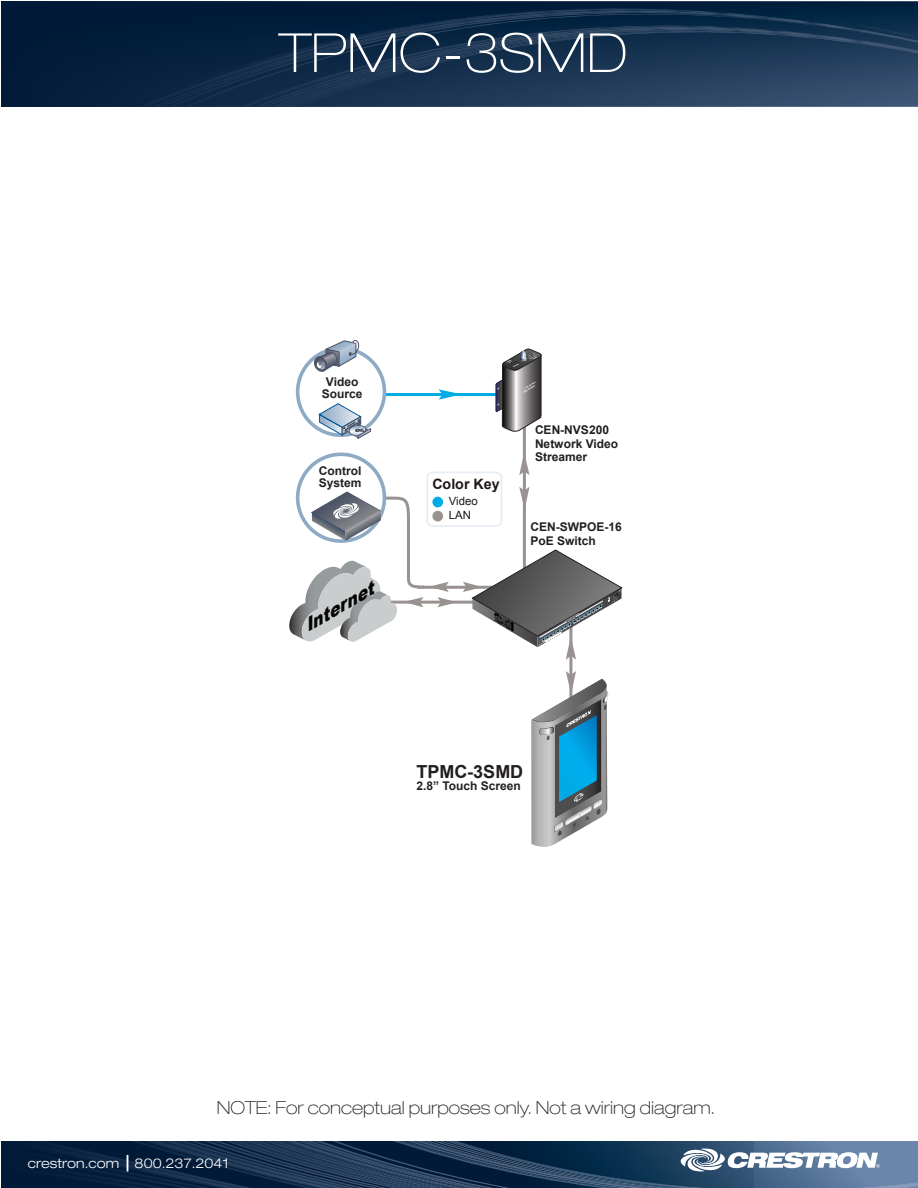
<style>
.page{position:relative;width:918px;height:1188px;background:#fff}
.page>*{position:absolute;margin:0;border:0;box-sizing:border-box;transform-origin:0 0}
.t1{font:100 expanded 54px "Helvetica Neue LT";color:#fff}
.t2{font:100 expanded 18px "Helvetica Neue LT";color:#231f20}
.t3{font:700 18px "Arial";color:#231f20}
.t4{font:italic 900 17.4px "Arial";color:#050504}
.t5{font:700 14.25px "Arial";color:#1d1718}
.t6{font:300 expanded 13.5px "Helvetica Neue LT Std";letter-spacing:.005em;color:#fff}
.t7{font:700 12px/13.5px "Arial";color:#231f20}
.t8{font:11.4px/14.1px "Arial";color:#1d1718}
.t9{font:italic 900 1.8px "Arial";color:#fff}
</style>
<div class="page">
<hr style="left:569px;top:609px;width:3px;height:161px;background:#9a9291">
<hr style="left:380px;top:393px;width:132px;height:3px;background:#00ace6">
<hr style="left:523px;top:390px;width:3px;height:207px;background:#9a9291">
<svg style="left:495px;top:349px;width:47px;height:82px"></svg>
<svg style="left:439px;top:389px;width:16px;height:11px"></svg>
<div style="left:298px;top:348px;width:86px;height:87px;background:#fff;border-radius:50%"></div>
<div style="left:296px;top:347px;width:90px;height:90px;border:4px solid #8eaac4;border-radius:50%"></div>
<svg style="left:313px;top:340px;width:46px;height:32px"></svg>
<svg style="left:319px;top:404px;width:52px;height:35px"></svg>
<svg style="left:289px;top:452px;width:333px;height:208px"></svg>
<svg style="left:531px;top:671px;width:77px;height:176px"></svg>
<svg style="left:1px;top:1141px;width:917px;height:47px;background:#2b4662"></svg>
<svg style="left:1px;top:1px;width:917px;height:105px;background:#122d4a"></svg>
<h1 class="t1" style="left:279px;top:21px;width:350px">TPMC-3SMD</h1>
<p class="t7" style="left:322px;top:376px;width:42px;line-height:12px;text-align:center">Video<br>Source</p>
<p class="t7" style="left:319px;top:465px;width:44px;line-height:12px">Control<br>System</p>
<h3 class="t4" style="left:298px;top:616px;width:79px;rotate:-30deg">Internet</h3>
<p class="t5" style="left:432px;top:475px;width:69px">Color Key</p>
<p class="t8" style="left:449px;top:494px;width:30px">Video<br>LAN</p>
<p class="t9" style="left:523px;top:391px;width:14px;rotate:-30deg">CEN-NVS200</p>
<p class="t7" style="left:535px;top:424px;width:85px">CEN-NVS200<br>Network Video<br>Streamer</p>
<p class="t7" style="left:530px;top:521px;width:93px">CEN-SWPOE-16<br>PoE Switch</p>
<h2 class="t3" style="left:416px;top:759px;width:108px">TPMC-3SMD</h2>
<p class="t7" style="left:416px;top:779px;width:106px">2.8” Touch Screen</p>
<h2 class="t2" style="left:217px;top:1097px;width:500px">NOTE: For conceptual purposes only. Not a wiring diagram.</h2>
<p class="t6" style="left:28px;top:1155px;width:202px">crestron.com 800.237.2041</p>
</div>
